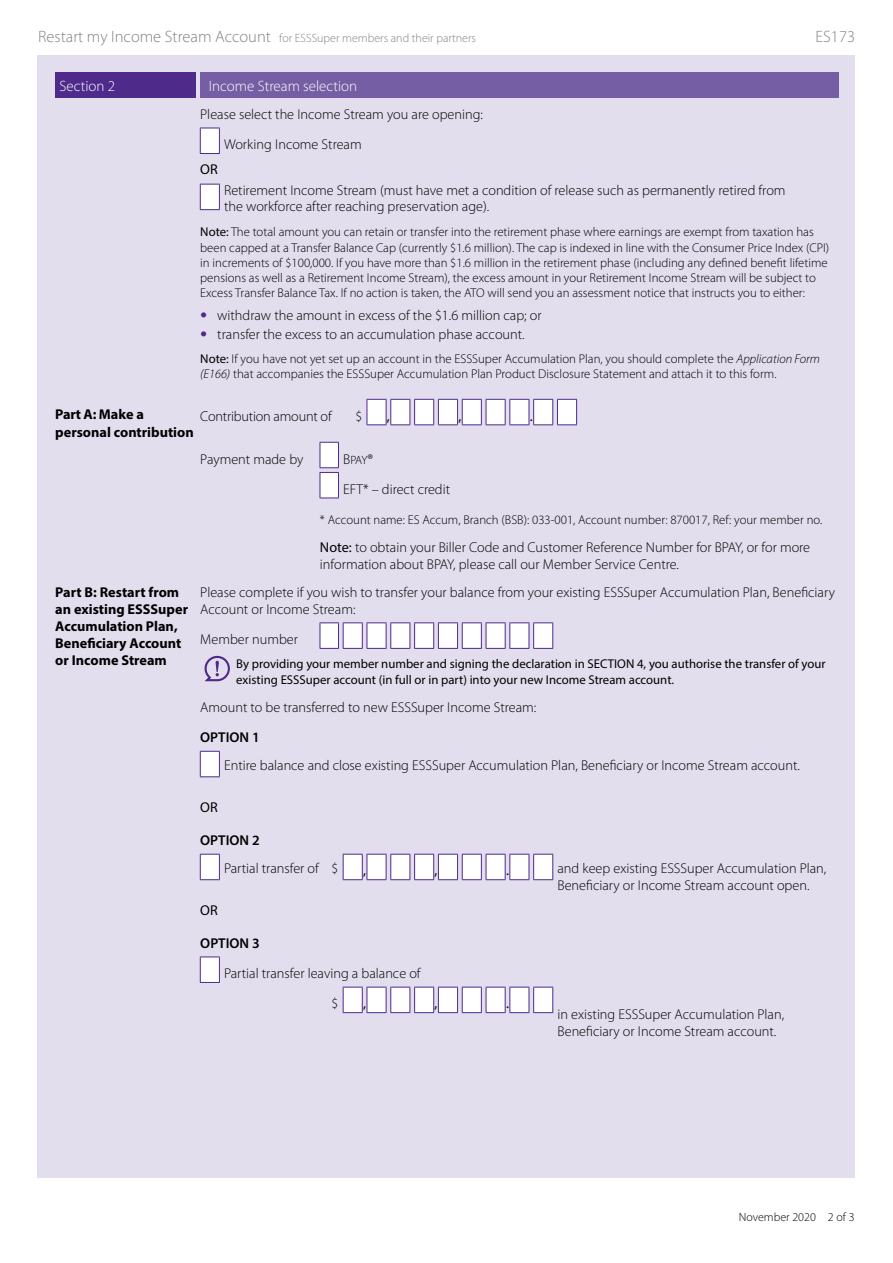
<style>
.page{position:relative;width:893px;height:1263px;background:#fff}
.page>*{position:absolute;margin:0;border:0;box-sizing:border-box;transform-origin:0 0}
.t1{font:300 16.5px "Myriad Pro";color:#808285}
.t2{font:300 15px "Myriad Pro";color:#fff}
.t3{font:300 14.25px/17.1px "Myriad Pro";color:#000}
.t4{font:700 14.25px/17.1px "Myriad Pro";color:#000}
.t5{font:600 14.25px "Myriad Pro";color:#000}
.t6{font:14.25px "Myriad Pro";color:#000}
.t7{font:300 12.75px/15.3px "Myriad Pro";color:#000}
.t8{font:12.75px/15.3px "Myriad Pro";color:#000}
.t9{font:300 12px "Myriad Pro";color:#808285}
.t10{font:300 12px "Myriad Pro";color:#000}
.s1{font-size:16.5px}
.s2{font-weight:400}
.s3{font-family:"Helvetica Neue";font-weight:200;font-style:italic;color:#4e2b8a}
.s4{font-style:italic}
.s5{font-size:14.25px}
</style>
<div class="page">
<div style="left:38px;top:55px;width:817px;height:1123px;background:#e2deee"></div>
<div style="left:55px;top:72px;width:141px;height:26px;background:#4e2b8a"></div>
<div style="left:200px;top:72px;width:638px;height:26px;background:#765ea4"></div>
<svg style="left:200px;top:128px;width:20px;height:82px"></svg>
<svg style="left:200px;top:399px;width:377px;height:614px"></svg>
<svg style="left:200px;top:751px;width:20px;height:26px"></svg>
<svg style="left:367px;top:399px;width:210px;height:26px;background:#e4dfed"></svg>
<svg style="left:320px;top:622px;width:233px;height:27px"></svg>
<svg style="left:343px;top:987px;width:210px;height:26px;background:#e4dfed"></svg>
<svg style="left:343px;top:854px;width:210px;height:26px;background:#e4dfed"></svg>
<svg style="left:200px;top:794px;width:20px;height:128px"></svg>
<svg style="left:200px;top:956px;width:20px;height:27px"></svg>
<svg style="left:320px;top:442px;width:19px;height:57px"></svg>
<svg style="left:203px;top:656px;width:28px;height:25px"></svg>
<p class="t9" style="left:38px;top:31px;width:439px"><span class="s1">Restart my Income Stream Account</span> for ESSSuper members and their partners</p>
<p class="t1" style="left:816px;top:27px;width:41px">ES173</p>
<p class="t2" style="left:60px;top:77px;width:57px">Section 2</p>
<p class="t2" style="left:209px;top:77px;width:150px">Income Stream selection</p>
<p class="t3" style="left:224px;top:99px;width:260px;line-height:30.2px;text-indent:-24px">Please select the Income Stream you are opening:<br>Working Income Stream</p>
<p class="t6" style="left:200px;top:161px;width:19px">OR</p>
<p class="t3" style="left:224px;top:182px;width:563px;line-height:16.5px">Retirement Income Stream (must have met a condition of release such as permanently retired from the workforce after reaching preservation age).</p>
<p class="t7" style="left:200px;top:224px;width:630px"><span class="s2">Note:</span> The total amount you can retain or transfer into the retirement phase where earnings are exempt from taxation has been capped at a Transfer Balance Cap (currently $1.6 million). The cap is indexed in line with the Consumer Price Index (CPI) in increments of $100,000. If you have more than $1.6 million in the retirement phase (including any defined benefit lifetime pensions as well as a Retirement Income Stream), the excess amount in your Retirement Income Stream will be subject to Excess Transfer Balance Tax. If no action is taken, the ATO will send you an assessment notice that instructs you to either:</p>
<p class="t3" style="left:200px;top:307px;width:343px"><span class="s3">•</span> withdraw the amount in excess of the $1.6 million cap; or</p>
<p class="t3" style="left:200px;top:325px;width:326px"><span class="s3">•</span> transfer the excess to an accumulation phase account.</p>
<p class="t7" style="left:200px;top:351px;width:621px"><span class="s2">Note:</span> If you have not yet set up an account in the ESSSuper Accumulation Plan, you should complete the <span class="s4">Application Form (E166)</span> that accompanies the ESSSuper Accumulation Plan Product Disclosure Statement and attach it to this form.</p>
<p class="t4" style="left:55px;top:404px;width:140px;line-height:18.6px">Part A: Make a personal contribution</p>
<p class="t3" style="left:200px;top:407px;width:133px">Contribution amount of</p>
<p class="t3" style="left:355px;top:407px;width:8px">$</p>
<p class="t6" style="left:387px;top:407px;width:4px">,</p>
<p class="t6" style="left:458px;top:407px;width:4px">,</p>
<p class="t6" style="left:530px;top:407px;width:4px">.</p>
<p class="t3" style="left:200px;top:450px;width:105px">Payment made by</p>
<p class="t10" style="left:343px;top:452px;width:31px"><span class="s5">B</span>PAY<span class="s5">®</span></p>
<p class="t3" style="left:343px;top:480px;width:108px">EFT* – direct credit</p>
<p class="t7" style="left:320px;top:512px;width:504px">* Account name: ES Accum, Branch (BSB): 033-001, Account number: 870017, Ref: your member no.</p>
<p class="t3" style="left:320px;top:539px;width:492px"><span class="s2">Note:</span> to obtain your Biller Code and Customer Reference Number for BPAY, or for more information about BPAY, please call our Member Service Centre.</p>
<p class="t4" style="left:55px;top:583px;width:134px">Part B: Restart from an existing ESSSuper<br>Accumulation Plan,<br>Beneficiary Account or Income Stream</p>
<p class="t3" style="left:200px;top:583px;width:636px">Please complete if you wish to transfer your balance from your existing ESSSuper Accumulation Plan, Beneficiary<br>Account or Income Stream:</p>
<p class="t3" style="left:200px;top:631px;width:99px">Member number</p>
<p class="t8" style="left:236px;top:656px;width:591px">By providing your member number and signing the declaration in SECTION 4, you authorise the transfer of your existing ESSSuper account (in full or in part) into your new Income Stream account.</p>
<p class="t3" style="left:200px;top:699px;width:338px">Amount to be transferred to new ESSSuper Income Stream:</p>
<p class="t5" style="left:200px;top:728px;width:61px">OPTION 1</p>
<p class="t3" style="left:224px;top:757px;width:577px">Entire balance and close existing ESSSuper Accumulation Plan, Beneficiary or Income Stream account.</p>
<p class="t6" style="left:200px;top:798px;width:19px">OR</p>
<p class="t5" style="left:200px;top:831px;width:61px">OPTION 2</p>
<p class="t3" style="left:224px;top:860px;width:116px">Partial transfer of $</p>
<p class="t6" style="left:363px;top:862px;width:4px">,</p>
<p class="t6" style="left:435px;top:862px;width:4px">,</p>
<p class="t6" style="left:506px;top:862px;width:4px">.</p>
<p class="t3" style="left:557px;top:860px;width:270px">and keep existing ESSSuper Accumulation Plan,<br>Beneficiary or Income Stream account open.</p>
<p class="t6" style="left:200px;top:901px;width:19px">OR</p>
<p class="t5" style="left:200px;top:934px;width:61px">OPTION 3</p>
<p class="t3" style="left:332px;top:958px;width:91px;line-height:30.2px;text-indent:-107px">Partial transfer leaving a balance of $</p>
<p class="t6" style="left:363px;top:995px;width:4px">,</p>
<p class="t6" style="left:435px;top:995px;width:4px">,</p>
<p class="t6" style="left:506px;top:995px;width:4px">.</p>
<p class="t3" style="left:557px;top:1005px;width:228px">in existing ESSSuper Accumulation Plan,<br>Beneficiary or Income Stream account.</p>
<p class="t10" style="left:739px;top:1210px;width:117px">November 2020 2 of 3</p>
</div>
